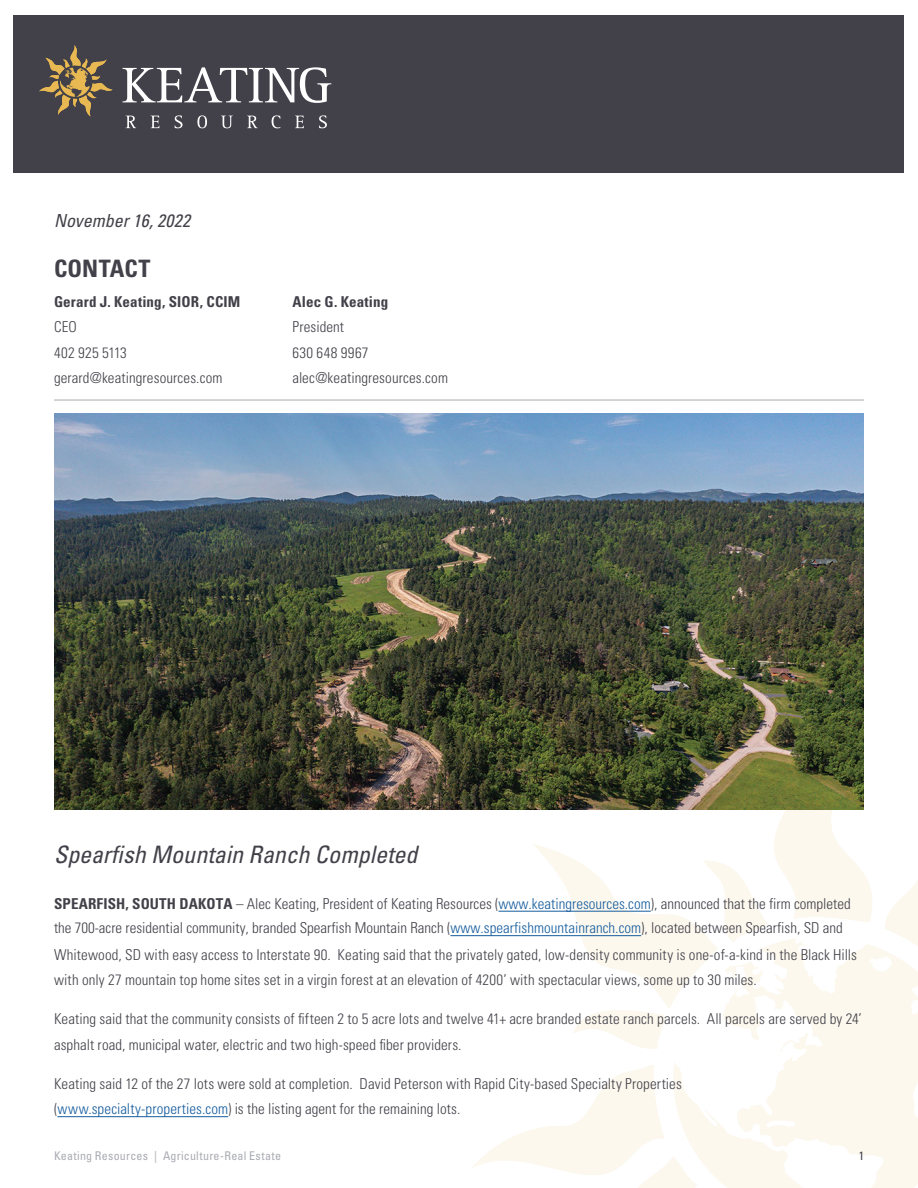
<style>
.page{position:relative;width:918px;height:1188px;background:#fff}
.page>*{position:absolute;margin:0;border:0;box-sizing:border-box;transform-origin:0 0}
.Body_1{font:italic condensed 24px "Univers LT Std";color:#424149}
.t1{font:700 condensed 24px "Univers LT Std";letter-spacing:.005em;color:#424149}
.t2{font:italic condensed 18px "Univers LT Std";color:#424149}
.Body_1-2{font:300 condensed 15px/25.5px "Univers LT Std";letter-spacing:.005em;color:#424149}
.t3{font:condensed 12px "Univers LT Std";letter-spacing:.02em;color:#abacb4}
.t4{font:condensed 12px "Univers LT Std";color:#424149}
.s1{font-weight:700}
.s2{color:#175d9e}
</style>
<div class="page">
<svg style="left:533px;top:810px;width:385px;height:239px"></svg>
<svg style="left:723px;top:938px;width:195px;height:250px;fill:#fcf8ee"></svg>
<svg style="left:472px;top:1061px;width:348px;height:127px"></svg>
<div style="left:14px;top:15px;width:890px;height:158px;background:#424149"></div>
<hr style="left:54px;top:399px;width:810px;height:2px;background:#424149">
<svg style="left:123px;top:67px;width:208px;height:36px"></svg>
<svg style="left:126px;top:116px;width:10px;height:12px"></svg>
<svg style="left:151px;top:116px;width:8px;height:12px"></svg>
<svg style="left:175px;top:115px;width:8px;height:13px"></svg>
<svg style="left:197px;top:115px;width:10px;height:13px"></svg>
<svg style="left:222px;top:116px;width:10px;height:12px"></svg>
<svg style="left:247px;top:116px;width:11px;height:12px"></svg>
<svg style="left:272px;top:115px;width:8px;height:13px"></svg>
<svg style="left:295px;top:116px;width:9px;height:12px"></svg>
<svg style="left:319px;top:115px;width:8px;height:13px"></svg>
<svg style="left:39px;top:45px;width:74px;height:71px"></svg>
<img style="left:54px;top:414px;width:810px;height:396px">
<hr style="left:499px;top:911px;width:152px;height:1px;background:#175d9e">
<hr style="left:450px;top:935px;width:191px;height:1px;background:#175d9e">
<hr style="left:57px;top:1116px;width:171px;height:1px;background:#175d9e">
<h2 class="t2" style="left:54px;top:209px;width:138px">November 16, 2022</h2>
<h1 class="t1" style="left:54px;top:254px;width:98px">CONTACT</h1>
<p class="Body_1-2" style="left:54px;top:289px;width:188px"><span class="s1">Gerard J. Keating, SIOR, CCIM<br></span>CEO<br>402 925 5113 gerard@keatingresources.com</p>
<p class="Body_1-2" style="left:293px;top:289px;width:157px"><span class="s1">Alec G. Keating<br></span>President<br>630 648 9967 alec@keatingresources.com</p>
<p class="Body_1" style="left:54px;top:839px;width:365px">Spearfish Mountain Ranch Completed</p>
<p class="Body_1-2" style="left:54px;top:891px;width:798px;line-height:24.5px"><span class="s1">SPEARFISH, SOUTH DAKOTA</span> – Alec Keating, President of Keating Resources (<span class="s2">www.keatingresources.com</span>), announced that the firm completed the 700-acre residential community, branded Spearfish Mountain Ranch (<span class="s2">www.spearfishmountainranch.com</span>), located between Spearfish, SD and</p>
<p class="Body_1-2" style="left:54px;top:942px;width:804px">Whitewood, SD with easy access to Interstate 90. Keating said that the privately gated, low-density community is one-of-a-kind in the Black Hills with only 27 mountain top home sites set in a virgin forest at an elevation of 4200’ with spectacular views, some up to 30 miles.</p>
<p class="Body_1-2" style="left:54px;top:1006px;width:809px">Keating said that the community consists of fifteen 2 to 5 acre lots and twelve 41+ acre branded estate ranch parcels. All parcels are served by 24’ asphalt road, municipal water, electric and two high-speed fiber providers.</p>
<p class="Body_1-2" style="left:54px;top:1071px;width:629px">Keating said 12 of the 27 lots were sold at completion. David Peterson with Rapid City-based Specialty Properties (<span class="s2">www.specialty-properties.com</span>) is the listing agent for the remaining lots.</p>
<p class="t3" style="left:54px;top:1149px;width:229px">Keating Resources | Agriculture-Real Estate</p>
<p class="t4" style="left:859px;top:1149px;width:7px">1</p>
</div>
